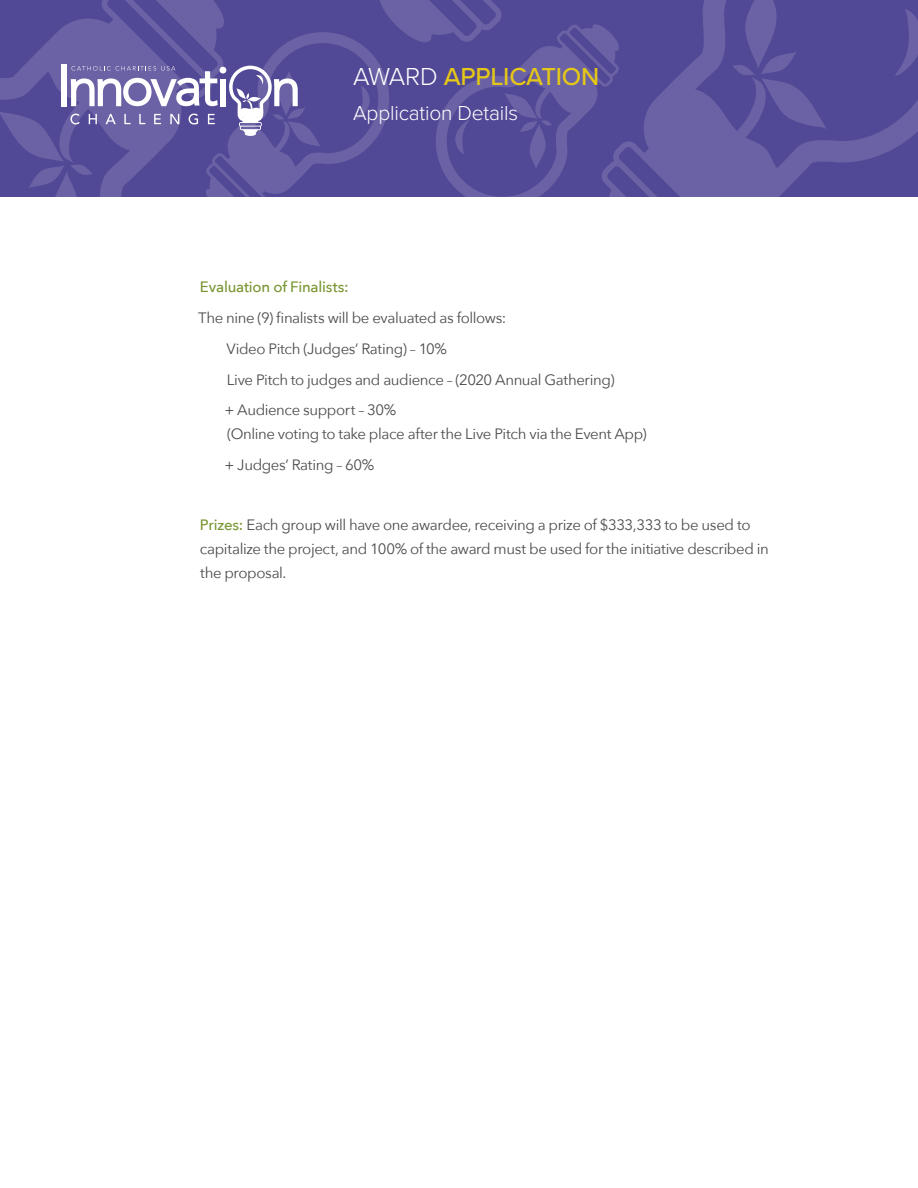
<style>
.page{position:relative;width:918px;height:1188px;background:#fff}
.page>*{position:absolute;margin:0;border:0;box-sizing:border-box;transform-origin:0 0}
.t1{font:500 25.5px "Proxima Nova";letter-spacing:-.01em;color:#e5c717}
.t2{font:300 21px "Proxima Nova";letter-spacing:-.01em;color:#fff}
.main_body_text{font:15px/24px "Avenir Next";letter-spacing:-.025em;color:#4b4c4d}
.main_body_text-2{font:500 15px "Avenir Next";letter-spacing:-.015em;color:#799632}
.s1{font-weight:300;color:#fff}
.s2{font-weight:500;color:#799632}
</style>
<div class="page">
<svg style="left:0;top:0;width:918px;height:197px;background:#5e569d"></svg>
<p class="t1" style="left:353px;top:57px;width:247px"><span class="s1">AWARD</span> APPLICATION</p>
<p class="t2" style="left:353px;top:97px;width:166px">Application Details</p>
<p class="main_body_text-2" style="left:200px;top:274px;width:150px">Evaluation of Finalists:</p>
<p class="main_body_text" style="left:198px;top:305px;width:310px">The nine (9) finalists will be evaluated as follows:</p>
<p class="main_body_text" style="left:227px;top:336px;width:222px">Video Pitch (Judges’ Rating) – 10%</p>
<p class="main_body_text" style="left:227px;top:367px;width:389px">Live Pitch to judges and audience – (2020 Annual Gathering)</p>
<p class="main_body_text" style="left:224px;top:397px;width:424px">+ Audience support – 30%<br>(Online voting to take place after the Live Pitch via the Event App)</p>
<p class="main_body_text" style="left:224px;top:452px;width:151px">+ Judges’ Rating – 60%</p>
<p class="main_body_text" style="left:200px;top:512px;width:571px"><span class="s2">Prizes:</span> Each group will have one awardee, receiving a prize of $333,333 to be used to capitalize the project, and 100% of the award must be used for the initiative described in the proposal.</p>
</div>
